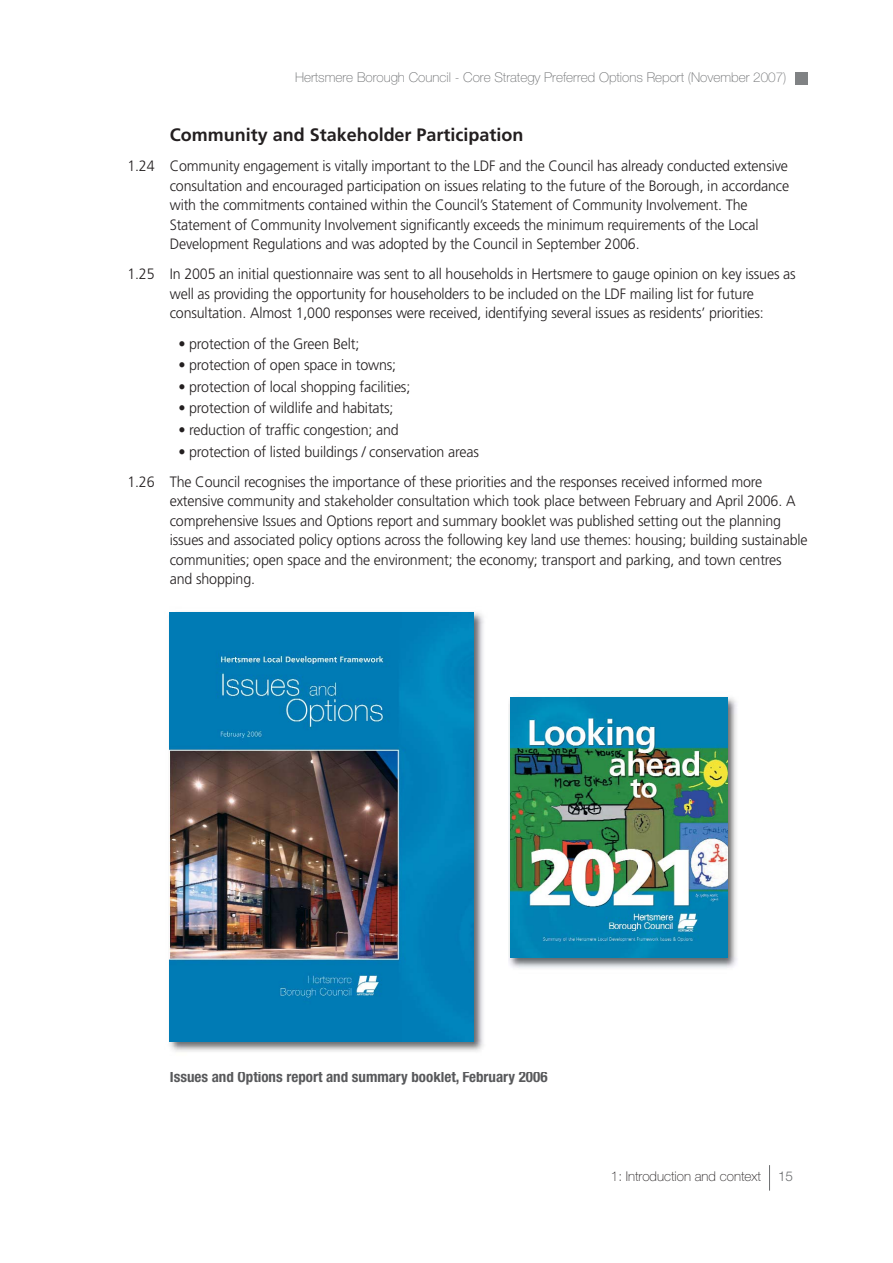
<style>
.page{position:relative;width:893px;height:1263px;background:#fff}
.page>*{position:absolute;margin:0;border:0;box-sizing:border-box;transform-origin:0 0}
.t1{font:700 18px "Frutiger";color:#231f20}
.t2{font:300 15px/19.5px "Frutiger";letter-spacing:-.01em;color:#231f20;scale:.95 1}
.t3{font:700 condensed 15px "Helvetica Neue";color:#58595b}
.t4{font:100 13.5px "Helvetica Neue";color:#6c6e70}
.t5{font:100 13.5px "Helvetica Neue";color:#231f20}
.t6{font:300 13.5px "Helvetica Neue";color:#6c6e70}
</style>
<div class="page">
<div style="left:795px;top:72px;width:13px;height:13px;background:#808284"></div>
<svg style="left:769px;top:1165px;width:1px;height:26px"></svg>
<img style="left:169px;top:612px;width:315px;height:440px">
<img style="left:170px;top:612px;width:303px;height:430px">
<img style="left:508px;top:697px;width:229px;height:271px">
<img style="left:510px;top:697px;width:217px;height:260px">
<p class="t4" style="left:295px;top:73px;width:493px">Hertsmere Borough Council - Core Strategy Preferred Options Report (November 2007)</p>
<p class="t1" style="left:170px;top:128px;width:355px">Community and Stakeholder Participation</p>
<p class="t2" style="left:170px;top:157px;width:653px;text-indent:-42px">1.24 Community engagement is vitally important to the LDF and the Council has already conducted extensive consultation and encouraged participation on issues relating to the future of the Borough, in accordance with the commitments contained within the Council’s Statement of Community Involvement. The Statement of Community Involvement significantly exceeds the minimum requirements of the Local Development Regulations and was adopted by the Council in September 2006.</p>
<p class="t2" style="left:170px;top:266px;width:660px;text-indent:-42px">1.25 In 2005 an initial questionnaire was sent to all households in Hertsmere to gauge opinion on key issues as well as providing the opportunity for householders to be included on the LDF mailing list for future consultation. Almost 1,000 responses were received, identifying several issues as residents’ priorities:</p>
<p class="t2" style="left:178px;top:335px;width:192px">• protection of the Green Belt;</p>
<p class="t2" style="left:178px;top:356px;width:231px">• protection of open space in towns;</p>
<p class="t2" style="left:178px;top:378px;width:246px">• protection of local shopping facilities;</p>
<p class="t2" style="left:178px;top:400px;width:228px">• protection of wildlife and habitats;</p>
<p class="t2" style="left:178px;top:421px;width:233px">• reduction of traffic congestion; and</p>
<p class="t2" style="left:127px;top:438px;width:670px;line-height:30.2px;text-indent:51px">• protection of listed buildings / conservation areas<br>1.26 The Council recognises the importance of these priorities and the responses received informed more</p>
<p class="t2" style="left:170px;top:492px;width:673px">extensive community and stakeholder consultation which took place between February and April 2006. A comprehensive Issues and Options report and summary booklet was published setting out the planning issues and associated policy options across the following key land use themes: housing; building sustainable communities; open space and the environment; the economy; transport and parking, and town centres and shopping.</p>
<p class="t3" style="left:170px;top:1072px;width:379px">Issues and Options report and summary booklet, February 2006</p>
<p class="t5" style="left:611px;top:1172px;width:152px">1: Introduction and context</p>
<p class="t6" style="left:778px;top:1172px;width:16px">15</p>
</div>
